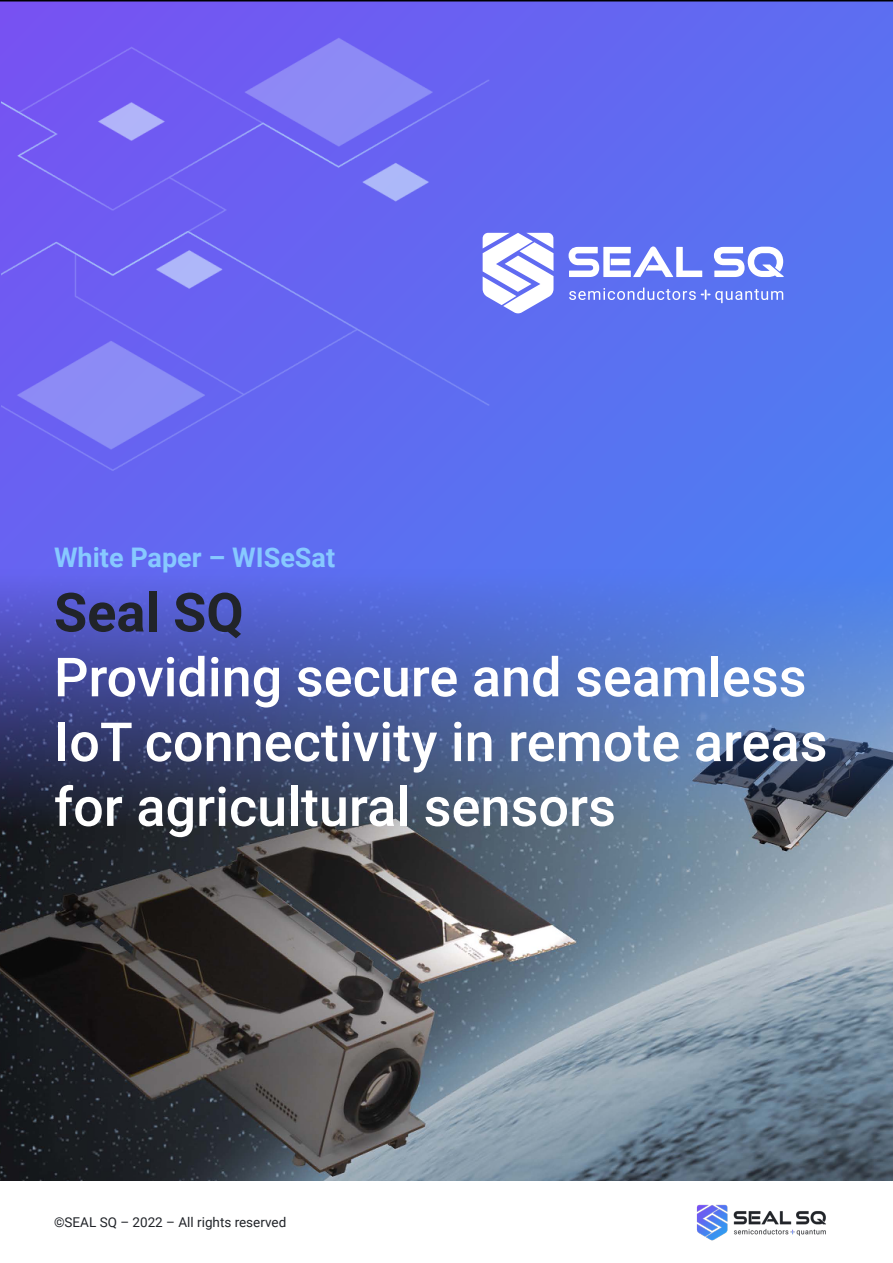
<style>
.page{position:relative;width:893px;height:1263px;background:#fff}
.page>*{position:absolute;margin:0;border:0;box-sizing:border-box;transform-origin:0 0}
.t1{font:500 54px/64.8px "Roboto";color:#fff}
.t2{font:700 54px "Roboto";color:#212429}
.t3{font:700 27px "Roboto";color:#87c9ff}
.t4{font:13.5px "Roboto";color:#212429}
</style>
<div class="page">
<svg style="left:0;top:0;width:893px;height:570px"></svg>
<img style="left:0;top:570px;width:893px;height:611px">
<img style="left:2px;top:0;width:581px;height:602px">
<svg style="left:714px;top:247px;width:70px;height:30px"></svg>
<svg style="left:569px;top:246px;width:133px;height:31px"></svg>
<svg style="left:569px;top:288px;width:214px;height:15px"></svg>
<svg style="left:483px;top:233px;width:70px;height:80px"></svg>
<img style="left:696px;top:1204px;width:130px;height:37px">
<p class="t3" style="left:54px;top:538px;width:283px">White Paper – WISeSat</p>
<p class="t2" style="left:54px;top:574px;width:191px">Seal SQ</p>
<p class="t1" style="left:54px;top:643px;width:775px">Providing secure and seamless<br>IoT connectivity in remote areas for agricultural sensors</p>
<p class="t4" style="left:54px;top:1213px;width:234px">©SEAL SQ – 2022 – All rights reserved</p>
</div>
